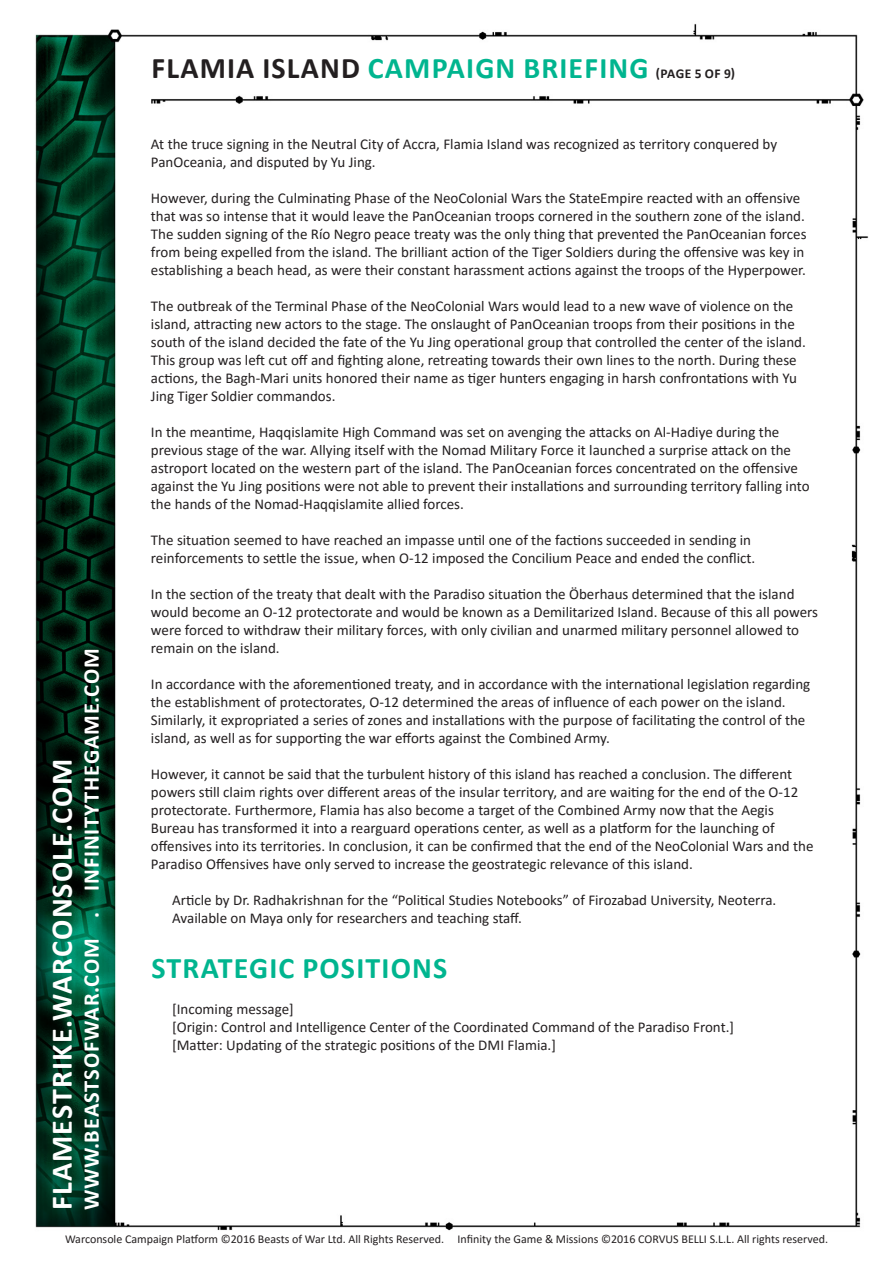
<style>
.page{position:relative;width:893px;height:1263px;background:#fff}
.page>*{position:absolute;margin:0;border:0;box-sizing:border-box;transform-origin:0 0}
.t1{font:700 30px "Calibri";letter-spacing:.04em;color:#00b58f}
.t2{font:700 30px "Calibri";letter-spacing:.04em;color:#fff}
.t3{font:700 22.5px "Calibri";letter-spacing:.04em;color:#fff}
.t4{font:15px/18px "Calibri";color:#231f20}
.t5{font:700 13.5px "Calibri";letter-spacing:.035em;color:#231f20}
.t6{font:12px "Calibri";color:#231f20}
.s1{color:#231f20}
</style>
<div class="page">
<img style="left:35px;top:23px;width:834px;height:1208px">
<p class="t1" style="left:152px;top:47px;width:499px"><span class="s1">FLAMIA ISLAND</span> CAMPAIGN BRIEFING</p>
<p class="t5" style="left:656px;top:64px;width:81px">(PAGE 5 OF 9)</p>
<p class="t4" style="left:151px;top:134px;width:628px">At the truce signing in the Neutral City of Accra, Flamia Island was recognized as territory conquered by<br>PanOceania, and disputed by Yu Jing.</p>
<p class="t4" style="left:151px;top:188px;width:657px">However, during the Culminating Phase of the NeoColonial Wars the StateEmpire reacted with an offensive that was so intense that it would leave the PanOceanian troops cornered in the southern zone of the island.<br>The sudden signing of the Río Negro peace treaty was the only thing that prevented the PanOceanian forces from being expelled from the island. The brilliant action of the Tiger Soldiers during the offensive was key in establishing a beach head, as were their constant harassment actions against the troops of the Hyperpower.</p>
<p class="t4" style="left:151px;top:296px;width:656px">The outbreak of the Terminal Phase of the NeoColonial Wars would lead to a new wave of violence on the island, attracting new actors to the stage. The onslaught of PanOceanian troops from their positions in the south of the island decided the fate of the Yu Jing operational group that controlled the center of the island.<br>This group was left cut off and fighting alone, retreating towards their own lines to the north. During these actions, the Bagh-Mari units honored their name as tiger hunters engaging in harsh confrontations with Yu Jing Tiger Soldier commandos.</p>
<p class="t4" style="left:151px;top:422px;width:660px">In the meantime, Haqqislamite High Command was set on avenging the attacks on Al-Hadiye during the previous stage of the war. Allying itself with the Nomad Military Force it launched a surprise attack on the astroport located on the western part of the island. The PanOceanian forces concentrated on the offensive against the Yu Jing positions were not able to prevent their installations and surrounding territory falling into the hands of the Nomad-Haqqislamite allied forces.</p>
<p class="t4" style="left:151px;top:530px;width:606px">The situation seemed to have reached an impasse until one of the factions succeeded in sending in reinforcements to settle the issue, when O-12 imposed the Concilium Peace and ended the conflict.</p>
<p class="t4" style="left:151px;top:584px;width:669px">In the section of the treaty that dealt with the Paradiso situation the Öberhaus determined that the island would become an O-12 protectorate and would be known as a Demilitarized Island. Because of this all powers were forced to withdraw their military forces, with only civilian and unarmed military personnel allowed to remain on the island.</p>
<p class="t4" style="left:151px;top:674px;width:661px">In accordance with the aforementioned treaty, and in accordance with the international legislation regarding the establishment of protectorates, O-12 determined the areas of influence of each power on the island.<br>Similarly, it expropriated a series of zones and installations with the purpose of facilitating the control of the island, as well as for supporting the war efforts against the Combined Army.</p>
<p class="t4" style="left:151px;top:764px;width:664px">However, it cannot be said that the turbulent history of this island has reached a conclusion. The different powers still claim rights over different areas of the insular territory, and are waiting for the end of the O-12 protectorate. Furthermore, Flamia has also become a target of the Combined Army now that the Aegis Bureau has transformed it into a rearguard operations center, as well as a platform for the launching of offensives into its territories. In conclusion, it can be confirmed that the end of the NeoColonial Wars and the Paradiso Offensives have only served to increase the geostrategic relevance of this island.</p>
<p class="t4" style="left:172px;top:890px;width:606px">Article by Dr. Radhakrishnan for the “Political Studies Notebooks” of Firozabad University, Neoterra.<br>Available on Maya only for researchers and teaching staff.</p>
<p class="t1" style="left:152px;top:947px;width:297px">STRATEGIC POSITIONS</p>
<p class="t4" style="left:172px;top:1000px;width:123px">[Incoming message]</p>
<p class="t4" style="left:172px;top:1018px;width:563px">[Origin: Control and Intelligence Center of the Coordinated Command of the Paradiso Front.]</p>
<p class="t4" style="left:172px;top:1036px;width:385px">[Matter: Updating of the strategic positions of the DMI Flamia.]</p>
<h2 class="t3" style="left:75px;top:1210px;width:564px;rotate:-90deg">WWW.BEASTSOFWAR.COM . INFINITYTHEGAME.COM</h2>
<p class="t6" style="left:65px;top:1231px;width:764px">Warconsole Campaign Platform ©2016 Beasts of War Ltd. All Rights Reserved. Infinity the Game &amp; Missions ©2016 CORVUS BELLI S.L.L. All rights reserved.</p>
<h1 class="t2" style="left:40px;top:1210px;width:453px;rotate:-90deg">FLAMESTRIKE.WARCONSOLE.COM</h1>
</div>
